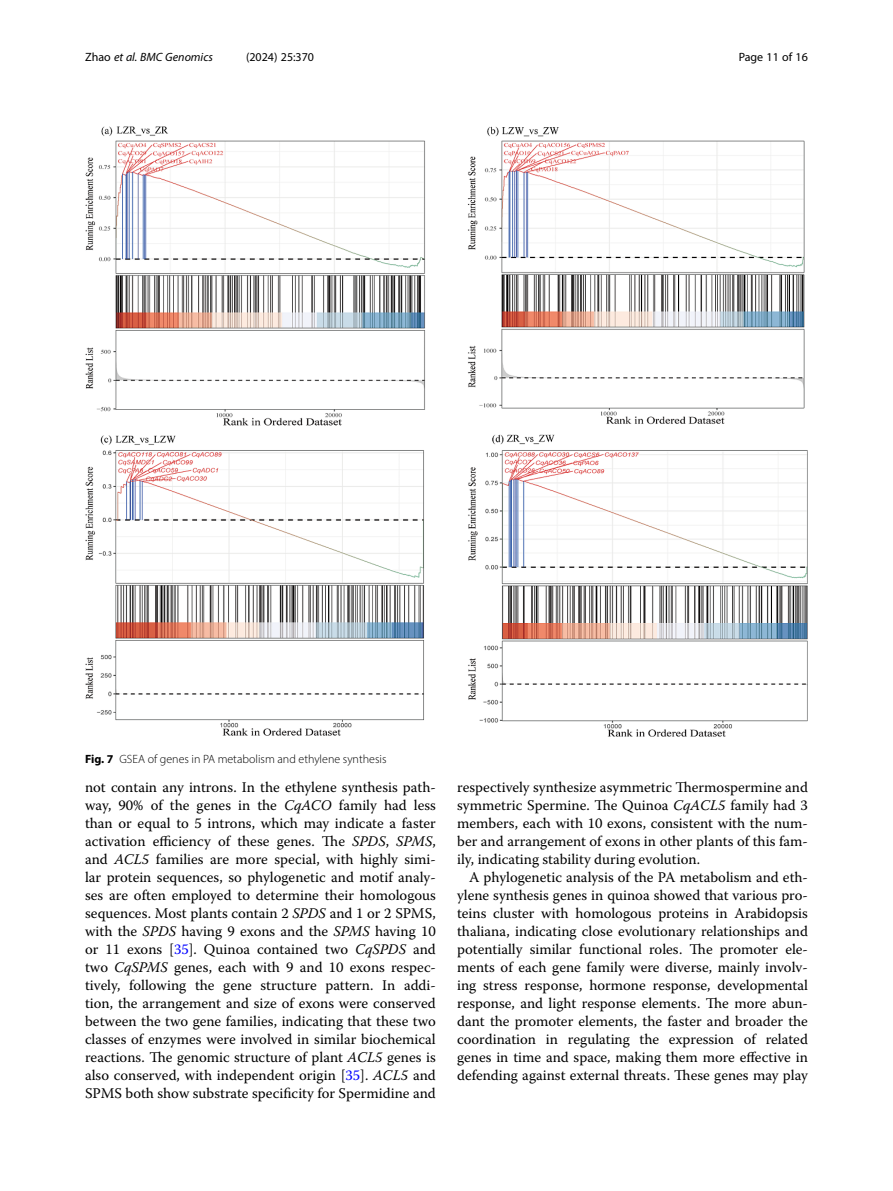
<style>
.page{position:relative;width:893px;height:1191px;background:#fff}
.page>*{position:absolute;margin:0;border:0;box-sizing:border-box;transform-origin:0 0}
.Body_Text_Indent{font:14.7px/18px "Warnock Pro";color:#000;text-align:justify}
.Figure_Caption{font:300 12px "Myriad Pro";color:#000}
.t1{font:12px "Myriad Pro";color:#000}
.t2{font:italic 12px "Myriad Pro";color:#000}
.s1{font-style:normal}
.s2{font-weight:700}
.s3{font-style:italic}
.s4{color:#00f}
</style>
<div class="page">
<img style="left:85px;top:126px;width:723px;height:610px">
<p class="t2" style="left:85px;top:50px;width:129px"><span class="s1">Zhao</span> et al. BMC Genomics</p>
<p class="t1" style="left:246px;top:50px;width:70px">(2024) 25:370</p>
<p class="t1" style="left:739px;top:50px;width:71px">Page 11 of 16</p>
<p class="Figure_Caption" style="left:85px;top:752px;width:303px"><span class="s2">Fig. 7</span> GSEA of genes in PA metabolism and ethylene synthesis</p>
<p class="Body_Text_Indent" style="left:85px;top:778px;width:352px">not contain any introns. In the ethylene synthesis path&shy;way, 90% of the genes in the <span class="s3">CqACO</span> family had less than or equal to 5 introns, which may indicate a faster activation efficiency of these genes. The <span class="s3">SPDS</span>, <span class="s3">SPMS</span>, and <span class="s3">ACL5</span> families are more special, with highly simi&shy;lar protein sequences, so phylogenetic and motif analy&shy;ses are often employed to determine their homologous sequences. Most plants contain 2 <span class="s3">SPDS</span> and 1 or 2 SPMS, with the <span class="s3">SPDS</span> having 9 exons and the <span class="s3">SPMS</span> having 10 or 11 exons [<span class="s4">35</span>]. Quinoa contained two <span class="s3">CqSPDS</span> and two <span class="s3">CqSPMS</span> genes, each with 9 and 10 exons respec&shy;tively, following the gene structure pattern. In addi&shy;tion, the arrangement and size of exons were conserved between the two gene families, indicating that these two classes of enzymes were involved in similar biochemical reactions. The genomic structure of plant <span class="s3">ACL5</span> genes is also conserved, with independent origin [<span class="s4">35</span>]. <span class="s3">ACL5</span> and SPMS both show substrate specificity for Spermidine and</p>
<p class="Body_Text_Indent" style="left:457px;top:778px;width:352px">respectively synthesize asymmetric Thermospermine and symmetric Spermine. The Quinoa <span class="s3">CqACL5</span> family had 3 members, each with 10 exons, consistent with the num&shy;ber and arrangement of exons in other plants of this fam&shy;ily, indicating stability during evolution.</p>
<p class="Body_Text_Indent" style="left:457px;top:868px;width:352px;text-indent:12px">A phylogenetic analysis of the PA metabolism and eth&shy;ylene synthesis genes in quinoa showed that various pro&shy;teins cluster with homologous proteins in Arabidopsis thaliana, indicating close evolutionary relationships and potentially similar functional roles. The promoter ele&shy;ments of each gene family were diverse, mainly involv&shy;ing stress response, hormone response, developmental response, and light response elements. The more abun&shy;dant the promoter elements, the faster and broader the coordination in regulating the expression of related genes in time and space, making them more effective in defending against external threats. These genes may play</p>
</div>
